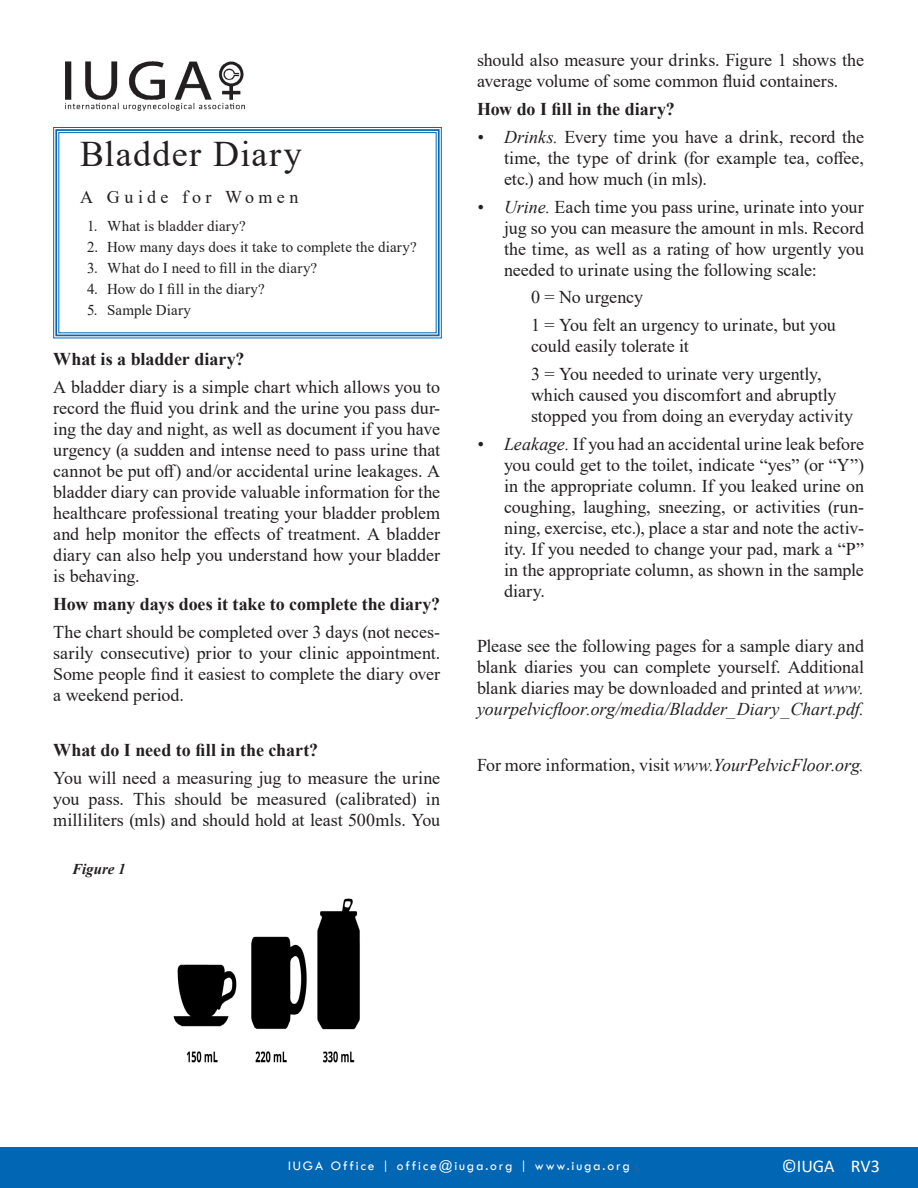
<style>
.page{position:relative;width:918px;height:1188px;background:#fff}
.page>*{position:absolute;margin:0;border:0;box-sizing:border-box;transform-origin:0 0}
.BlSq_Title{font:36px "Times New Roman";letter-spacing:.035em;color:#231f20}
.Text_main_CONTENT{font:18px/21px "Times New Roman";letter-spacing:-.005em;color:#231f20;text-align:justify}
.Text_main_CONTENT-2{font:700 18px "Times New Roman";letter-spacing:-.005em;color:#231f20}
.Sq_sub_title_-_A_GUI{font:18px "Times New Roman";letter-spacing:.24em;color:#231f20}
.t1{font:18px "Calibri";color:#fff}
.t2{font:15px "Times New Roman";letter-spacing:.01em;color:#231f20}
.t3{font:italic 700 15px "Times New Roman";color:#231f20}
.t4{font:13.5px "Tw Cen";letter-spacing:.14em;color:#fff}
.s1{font-style:italic}
</style>
<div class="page">
<div style="left:0;top:1147px;width:918px;height:41px;background:#0166b3"></div>
<img style="left:65px;top:61px;width:180px;height:50px">
<svg style="left:53px;top:127px;width:389px;height:212px"></svg>
<div style="left:55px;top:129px;width:385px;height:207px;border:2px solid #0166b3"></div>
<div style="left:58px;top:132px;width:379px;height:201px;border:1px solid #0166b3"></div>
<img style="left:173px;top:898px;width:187px;height:165px">
<p class="BlSq_Title" style="left:80px;top:128px;width:223px">Bladder Diary</p>
<p class="Sq_sub_title_-_A_GUI" style="left:80px;top:184px;width:220px">A Guide for Women</p>
<p class="t2" style="left:87px;top:215px;width:160px">1. What is bladder diary?</p>
<p class="t2" style="left:87px;top:236px;width:331px">2. How many days does it take to complete the diary?</p>
<p class="t2" style="left:87px;top:257px;width:232px">3. What do I need to fill in the diary?</p>
<p class="t2" style="left:87px;top:278px;width:179px">4. How do I fill in the diary?</p>
<p class="t2" style="left:87px;top:299px;width:106px">5. Sample Diary</p>
<p class="Text_main_CONTENT-2" style="left:53px;top:346px;width:193px">What is a bladder diary?</p>
<p class="Text_main_CONTENT" style="left:53px;top:376px;width:389px">A bladder diary is a simple chart which allows you to record the fluid you drink and the urine you pass dur&shy;ing the day and night, as well as document if you have urgency (a sudden and intense need to pass urine that cannot be put off) and/or accidental urine leakages. A bladder diary can provide valuable information for the healthcare professional treating your bladder problem and help monitor the effects of treatment. A bladder diary can also help you understand how your bladder is behaving.</p>
<p class="Text_main_CONTENT-2" style="left:53px;top:591px;width:389px">How many days does it take to complete the diary?</p>
<p class="Text_main_CONTENT" style="left:53px;top:620px;width:389px">The chart should be completed over 3 days (not neces&shy;sarily consecutive) prior to your clinic appointment.<br>Some people find it easiest to complete the diary over a weekend period.</p>
<p class="Text_main_CONTENT-2" style="left:53px;top:737px;width:266px">What do I need to fill in the chart?</p>
<p class="Text_main_CONTENT" style="left:53px;top:767px;width:389px">You will need a measuring jug to measure the urine you pass. This should be measured (calibrated) in milliliters (mls) and should hold at least 500mls. You</p>
<p class="t3" style="left:72px;top:859px;width:55px">Figure 1</p>
<p class="Text_main_CONTENT" style="left:477px;top:49px;width:389px">should also measure your drinks. Figure 1 shows the average volume of some common fluid containers.</p>
<p class="Text_main_CONTENT-2" style="left:477px;top:96px;width:199px">How do I fill in the diary?</p>
<p class="Text_main_CONTENT" style="left:504px;top:126px;width:362px;text-indent:-27px"><span class="s1">• Drinks.</span> Every time you have a drink, record the time, the type of drink (for example tea, coffee, etc.) and how much (in mls).</p>
<p class="Text_main_CONTENT" style="left:504px;top:196px;width:362px;text-indent:-27px"><span class="s1">• Urine.</span> Each time you pass urine, urinate into your jug so you can measure the amount in mls. Record the time, as well as a rating of how urgently you needed to urinate using the following scale:</p>
<p class="Text_main_CONTENT" style="left:531px;top:286px;width:114px">0 = No urgency</p>
<p class="Text_main_CONTENT" style="left:531px;top:314px;width:306px">1 = You felt an urgency to urinate, but you could easily tolerate it</p>
<p class="Text_main_CONTENT" style="left:531px;top:363px;width:324px;text-align:left">3 = You needed to urinate very urgently, which caused you discomfort and abruptly stopped you from doing an everyday activity</p>
<p class="Text_main_CONTENT" style="left:504px;top:433px;width:362px;text-indent:-27px"><span class="s1">• Leakage.</span> If you had an accidental urine leak before you could get to the toilet, indicate “yes” (or “Y”) in the appropriate column. If you leaked urine on coughing, laughing, sneezing, or activities (run&shy;ning, exercise, etc.), place a star and note the activ&shy;ity. If you needed to change your pad, mark a “P” in the appropriate column, as shown in the sample diary.</p>
<p class="Text_main_CONTENT" style="left:477px;top:635px;width:389px">Please see the following pages for a sample diary and blank diaries you can complete yourself. Additional blank diaries may be downloaded and printed at <span class="s1">www. yourpelvicfloor.org/media/Bladder_Diary_Chart.pdf.</span></p>
<p class="Text_main_CONTENT" style="left:477px;top:754px;width:388px">For more information, visit <span class="s1">www.YourPelvicFloor.org.</span></p>
<p class="t4" style="left:288px;top:1158px;width:343px">IUGA Office | office@iuga.org | www.iuga.org</p>
<p class="t1" style="left:782px;top:1154px;width:100px">©IUGA RV3</p>
</div>
